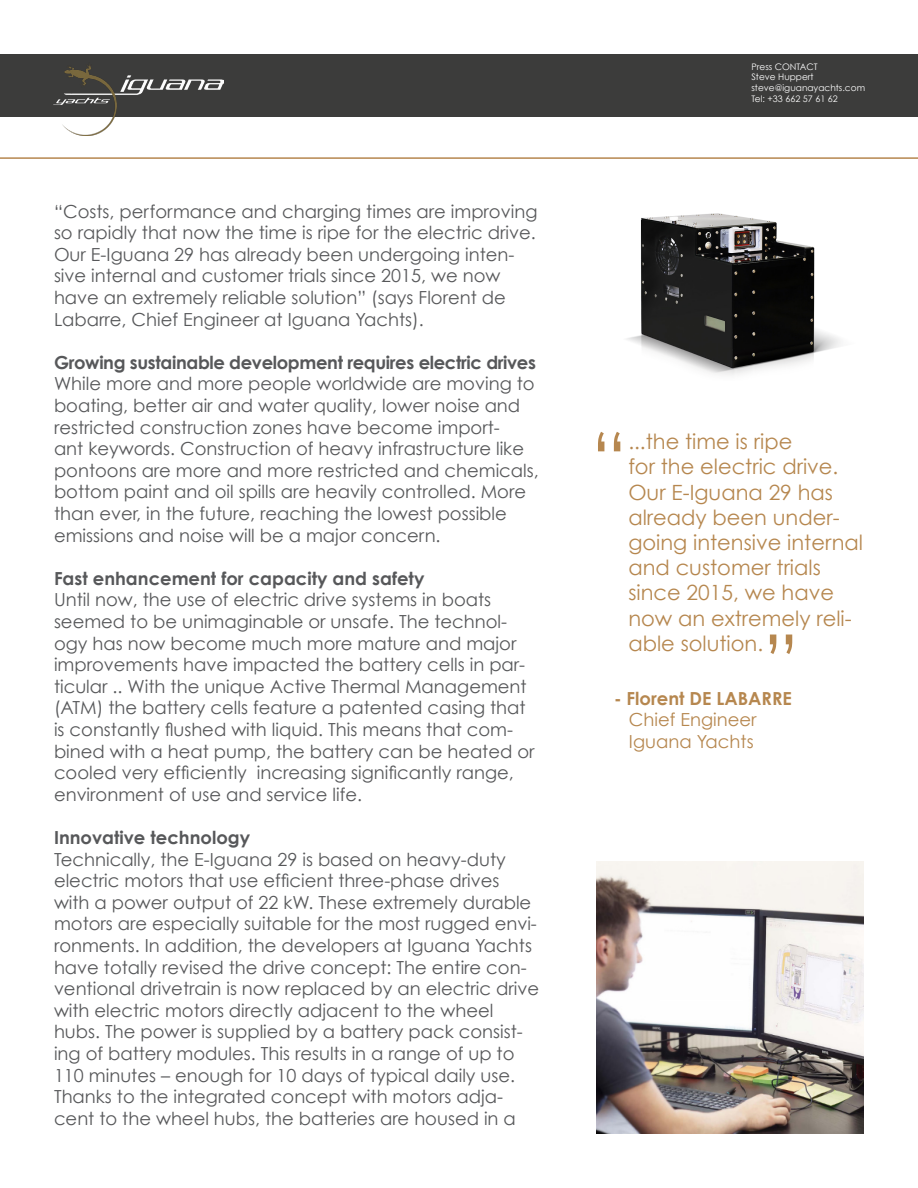
<style>
.page{position:relative;width:918px;height:1188px;background:#fff}
.page>*{position:absolute;margin:0;border:0;box-sizing:border-box;transform-origin:0 0}
.t1{font:73.2px "Century Gothic";color:#b6874f}
.t2{font:21px/25.2px "Century Gothic";color:#b6874f}
.t3{font:18px/21.6px "Century Gothic";color:#57585a}
.t4{font:700 18px "Century Gothic";color:#57585a}
.t5{font:700 18px "Century Gothic";letter-spacing:-.02em;color:#57585a}
.t6{font:18px "Century Gothic";color:#b6874f}
.t7{font:700 18px "Century Gothic";color:#b6874f}
.t8{font:9px "Century Gothic";color:#fff}
</style>
<div class="page">
<div style="left:0;top:54px;width:918px;height:63px;background:#3c3c3b"></div>
<img style="left:53px;top:65px;width:170px;height:71px">
<hr style="left:0;top:157px;width:918px;height:2px;background:#b6874f">
<img style="left:627px;top:213px;width:214px;height:162px">
<img style="left:596px;top:862px;width:268px;height:272px">
<p class="t3" style="left:54px;top:200px;width:485px">“Costs, performance and charging times are improving so rapidly that now the time is ripe for the electric drive.<br>Our E-Iguana 29 has already been undergoing inten&shy;sive internal and customer trials since 2015, we now have an extremely reliable solution” (says Florent de Labarre, Chief Engineer at Iguana Yachts).</p>
<p class="t5" style="left:54px;top:351px;width:484px">Growing sustainable development requires electric drives</p>
<p class="t3" style="left:54px;top:373px;width:486px">While more and more people worldwide are moving to boating, better air and water quality, lower noise and restricted construction zones have become import-<br>ant keywords. Construction of heavy infrastructure like pontoons are more and more restricted and chemicals, bottom paint and oil spills are heavily controlled. More than ever, in the future, reaching the lowest possible emissions and noise will be a major concern.</p>
<p class="t4" style="left:54px;top:567px;width:372px">Fast enhancement for capacity and safety</p>
<p class="t3" style="left:54px;top:589px;width:482px">Until now, the use of electric drive systems in boats seemed to be unimaginable or unsafe. The technol&shy;ogy has now become much more mature and major improvements have impacted the battery cells in par&shy;ticular .. With the unique Active Thermal Management (ATM) the battery cells feature a patented casing that is constantly flushed with liquid. This means that com&shy;bined with a heat pump, the battery can be heated or cooled very efficiently increasing significantly range, environment of use and service life.</p>
<p class="t4" style="left:54px;top:826px;width:198px">Innovative technology</p>
<p class="t3" style="left:54px;top:848px;width:487px">Technically, the E-Iguana 29 is based on heavy-duty electric motors that use efficient three-phase drives with a power output of 22 kW. These extremely durable motors are especially suitable for the most rugged envi&shy;ronments. In addition, the developers at Iguana Yachts have totally revised the drive concept: The entire con&shy;ventional drivetrain is now replaced by an electric drive with electric motors directly adjacent to the wheel hubs. The power is supplied by a battery pack consist&shy;ing of battery modules. This results in a range of up to 110 minutes – enough for 10 days of typical daily use.<br>Thanks to the integrated concept with motors adja&shy;cent to the wheel hubs, the batteries are housed in a</p>
<p class="t8" style="left:752px;top:61px;width:68px">Press CONTACT</p>
<p class="t8" style="left:752px;top:72px;width:64px">Steve Huppert</p>
<p class="t8" style="left:752px;top:82px;width:115px">steve@iguanayachts.com</p>
<p class="t8" style="left:752px;top:93px;width:88px">Tel: +33 662 57 61 62</p>
<p class="t1" style="left:591px;top:415px;width:38px">“</p>
<p class="t2" style="left:628px;top:429px;width:165px">...the time is ripe</p>
<p class="t2" style="left:628px;top:454px;width:236px">for the electric drive.<br>Our E-Iguana 29 has already been under&shy;going intensive internal and customer trials since 2015, we have now an extremely reli&shy;able solution.</p>
<p class="t1" style="left:763px;top:617px;width:37px">”</p>
<p class="t7" style="left:614px;top:687px;width:179px">- Florent DE LABARRE</p>
<p class="t6" style="left:629px;top:709px;width:129px">Chief Engineer</p>
<p class="t6" style="left:629px;top:731px;width:126px">Iguana Yachts</p>
</div>
